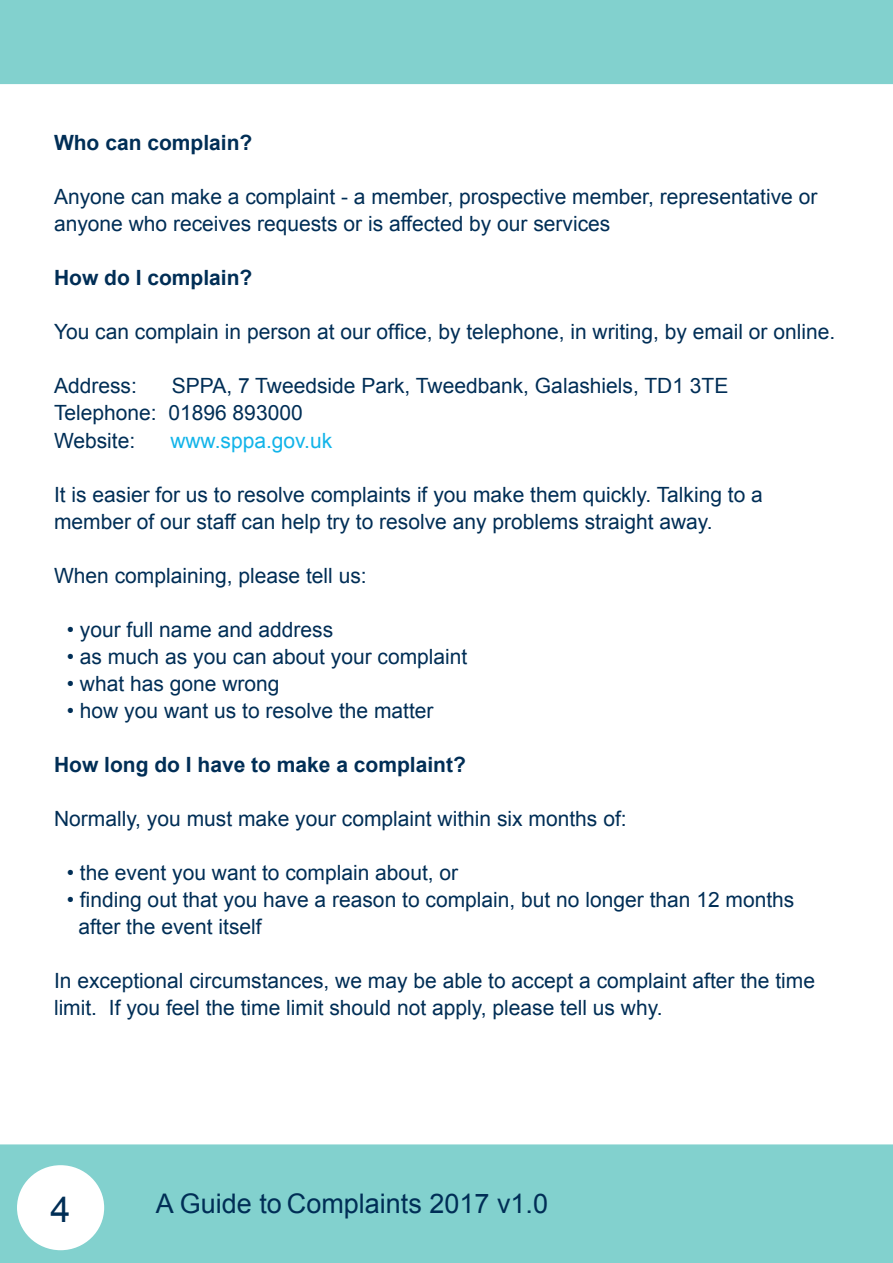
<style>
.page{position:relative;width:893px;height:1263px;background:#fff}
.page>*{position:absolute;margin:0;border:0;box-sizing:border-box;transform-origin:0 0}
.t1{font:36px "Arial";color:#002e56}
.t2{font:27px "Arial";color:#002e56}
.BODY_TEXT_2{font:21px/27px "Arial";color:#002e56}
.BODY_TEXT_2-2{font:700 21px "Arial";color:#002e56}
.BODY_TEXT_2-3{font:21px "Arial";color:#12b4e9}
</style>
<div class="page">
<div style="left:0;top:1144px;width:893px;height:119px;background:#82d1ce"></div>
<div style="left:17px;top:1165px;width:87px;height:85px;background:#fff;border-radius:50%"></div>
<div style="left:0;top:0;width:893px;height:84px;background:#82d1ce"></div>
<p class="BODY_TEXT_2-2" style="left:54px;top:129px;width:200px">Who can complain?</p>
<p class="BODY_TEXT_2" style="left:54px;top:184px;width:765px">Anyone can make a complaint - a member, prospective member, representative or anyone who receives requests or is affected by our services</p>
<p class="BODY_TEXT_2-2" style="left:54px;top:264px;width:200px">How do I complain?</p>
<p class="BODY_TEXT_2" style="left:54px;top:319px;width:783px">You can complain in person at our office, by telephone, in writing, by email or online.</p>
<p class="BODY_TEXT_2" style="left:54px;top:373px;width:84px">Address:</p>
<p class="BODY_TEXT_2" style="left:172px;top:373px;width:558px">SPPA, 7 Tweedside Park, Tweedbank, Galashiels, TD1 3TE</p>
<p class="BODY_TEXT_2" style="left:54px;top:400px;width:250px">Telephone: 01896 893000</p>
<p class="BODY_TEXT_2" style="left:54px;top:427px;width:83px">Website:</p>
<p class="BODY_TEXT_2-3" style="left:170px;top:426px;width:163px">www.sppa.gov.uk</p>
<p class="BODY_TEXT_2" style="left:54px;top:481px;width:710px">It is easier for us to resolve complaints if you make them quickly. Talking to a member of our staff can help try to resolve any problems straight away.</p>
<p class="BODY_TEXT_2" style="left:54px;top:562px;width:314px">When complaining, please tell us:</p>
<p class="BODY_TEXT_2" style="left:67px;top:616px;width:268px">• your full name and address</p>
<p class="BODY_TEXT_2" style="left:67px;top:643px;width:402px">• as much as you can about your complaint</p>
<p class="BODY_TEXT_2" style="left:67px;top:670px;width:214px">• what has gone wrong</p>
<p class="BODY_TEXT_2" style="left:67px;top:697px;width:368px">• how you want us to resolve the matter</p>
<p class="BODY_TEXT_2-2" style="left:54px;top:750px;width:413px">How long do I have to make a complaint?</p>
<p class="BODY_TEXT_2" style="left:54px;top:805px;width:574px">Normally, you must make your complaint within six months of:</p>
<p class="BODY_TEXT_2" style="left:67px;top:859px;width:393px">• the event you want to complain about, or</p>
<p class="BODY_TEXT_2" style="left:67px;top:886px;width:729px">• finding out that you have a reason to complain, but no longer than 12 months</p>
<p class="BODY_TEXT_2" style="left:78px;top:913px;width:185px">after the event itself</p>
<p class="BODY_TEXT_2" style="left:54px;top:967px;width:762px">In exceptional circumstances, we may be able to accept a complaint after the time limit. If you feel the time limit should not apply, please tell us why.</p>
<h1 class="t1" style="left:51px;top:1185px;width:22px">4</h1>
<p class="t2" style="left:156px;top:1186px;width:394px">A Guide to Complaints 2017 v1.0</p>
</div>
